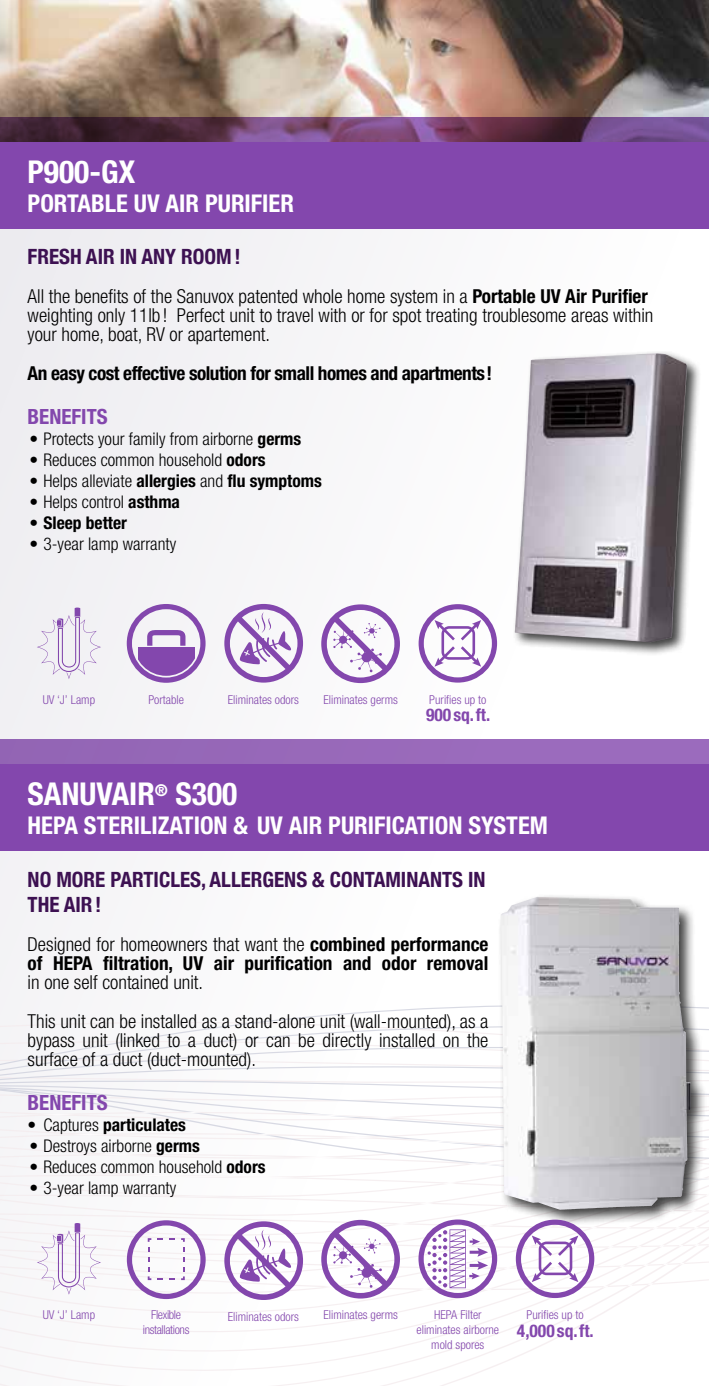
<style>
.page{position:relative;width:709px;height:1386px;background:#f8f8f9}
.page>*{position:absolute;margin:0;border:0;box-sizing:border-box;transform-origin:0 0}
.t1{font:700 condensed 31.5px "Helvetica Neue";color:#fff}
.t2{font:700 condensed 24.5px "Helvetica Neue";color:#fff}
.t3{font:700 condensed 21px/25.2px "Helvetica Neue";color:#3d1152}
.t4{font:700 condensed 21px "Helvetica Neue";color:#8347ad}
.t5{font:300 condensed 19.25px/19.2px "Helvetica Neue";color:#000}
.t6{font:700 condensed 19.25px/19.2px "Helvetica Neue";color:#000}
.t7{font:700 condensed 19.25px "Helvetica Neue";letter-spacing:-.025em;color:#000}
.t8{font:300 condensed 17.5px "Helvetica Neue";color:#000}
.t9{font:700 condensed 17.5px "Helvetica Neue";color:#000}
.t10{font:700 condensed 17.5px "Helvetica Neue";color:#8347ad}
.t11{font:300 condensed 12.25px/14.7px "Helvetica Neue";color:#8347ad;text-align:center}
.t12{font:300 condensed 12.25px/14.7px "Helvetica Neue";letter-spacing:-.03em;color:#8347ad;text-align:center}
.s1{font-weight:700}
.s2{font-weight:300}
</style>
<div class="page">
<svg style="left:0;top:1011px;width:709px;height:101px"></svg>
<img style="left:0;top:0;width:709px;height:117px">
<div style="left:0;top:142px;width:709px;height:86px;background:#8347ad"></div>
<div style="left:0;top:764px;width:709px;height:87px;background:#8347ad"></div>
<svg style="left:0;top:117px;width:709px;height:25px;background:#623b5f"></svg>
<div style="left:0;top:739px;width:709px;height:25px;background:#9969ba"></div>
<div style="left:512px;top:350px;width:189px;height:307px;background:#000;opacity:.75"></div>
<img style="left:528px;top:353px;width:128px;height:51px">
<div style="left:497px;top:893px;width:210px;height:333px;background:#000;opacity:.75"></div>
<img style="left:500px;top:897px;width:37px;height:149px">
<svg style="left:37px;top:607px;width:64px;height:72px"></svg>
<svg style="left:127px;top:604px;width:79px;height:79px"></svg>
<svg style="left:224px;top:604px;width:79px;height:79px"></svg>
<svg style="left:321px;top:604px;width:79px;height:79px"></svg>
<svg style="left:418px;top:604px;width:79px;height:79px"></svg>
<svg style="left:37px;top:1112px;width:672px;height:188px"></svg>
<h1 class="t1" style="left:28px;top:152px;width:109px">P900-GX</h1>
<p class="t2" style="left:28px;top:188px;width:268px">PORTABLE UV AIR PURIFIER</p>
<p class="t3" style="left:28px;top:243px;width:214px">FRESH AIR IN ANY ROOM!</p>
<p class="t5" style="left:28px;top:286px;width:627px">All the benefits of the Sanuvox patented whole home system in a <span class="s1">Portable UV Air Purifier </span>weighting only 11lb ! Perfect unit to travel with or for spot treating troublesome areas within your home, boat, RV or apartement.</p>
<p class="t7" style="left:28px;top:361px;width:466px">An easy cost effective solution for small homes and apartments!</p>
<p class="t4" style="left:28px;top:404px;width:82px">BENEFITS</p>
<p class="t8" style="left:29px;top:429px;width:273px">• Protects your family from airborne <span class="s1">germs</span></p>
<p class="t8" style="left:29px;top:450px;width:238px">• Reduces common household <span class="s1">odors</span></p>
<p class="t9" style="left:29px;top:470px;width:294px"><span class="s2">• Helps alleviate</span> allergies <span class="s2">and</span> flu symptoms</p>
<p class="t8" style="left:29px;top:492px;width:152px">• Helps control <span class="s1">asthma</span></p>
<p class="t9" style="left:29px;top:512px;width:99px"><span class="s2">•</span> Sleep better</p>
<p class="t8" style="left:29px;top:534px;width:148px">• 3-year lamp warranty</p>
<p class="t11" style="left:43px;top:692px;width:54px">UV ‘J’ Lamp</p>
<p class="t11" style="left:148px;top:692px;width:37px">Portable</p>
<p class="t11" style="left:228px;top:692px;width:73px">Eliminates odors</p>
<p class="t11" style="left:323px;top:692px;width:76px">Eliminates germs</p>
<p class="t11" style="left:429px;top:692px;width:59px">Purifies up to</p>
<p class="t10" style="left:426px;top:704px;width:66px">900 sq.ft.</p>
<h1 class="t1" style="left:28px;top:775px;width:211px">SANUVAIR<sup>®</sup> S300</h1>
<p class="t2" style="left:28px;top:811px;width:522px">HEPA STERILIZATION &amp; UV AIR PURIFICATION SYSTEM</p>
<p class="t3" style="left:28px;top:865px;width:459px">NO MORE PARTICLES, ALLERGENS &amp; CONTAMINANTS IN<br>THE AIR!</p>
<p class="t6" style="left:28px;top:934px;width:462px"><span class="s2">Designed for homeowners that want the</span> combined performance of HEPA filtration, UV air purification and odor removal</p>
<p class="t5" style="left:28px;top:963px;width:462px;line-height:38.5px">in one self contained unit.<br>This unit can be installed as a stand-alone unit (wall-mounted), as a</p>
<p class="t5" style="left:28px;top:1030px;width:462px">bypass unit (linked to a duct) or can be directly installed on the surface of a duct (duct-mounted).</p>
<p class="t4" style="left:28px;top:1090px;width:82px">BENEFITS</p>
<p class="t9" style="left:28px;top:1115px;width:160px"><span class="s2">• Captures</span> particulates</p>
<p class="t8" style="left:29px;top:1136px;width:172px">• Destroys airborne <span class="s1">germs</span></p>
<p class="t8" style="left:29px;top:1157px;width:238px">• Reduces common household <span class="s1">odors</span></p>
<p class="t8" style="left:29px;top:1178px;width:148px">• 3-year lamp warranty</p>
<p class="t11" style="left:43px;top:1307px;width:54px">UV ‘J’ Lamp</p>
<p class="t12" style="left:143px;top:1307px;width:48px">Flexible installations</p>
<p class="t11" style="left:228px;top:1309px;width:73px">Eliminates odors</p>
<p class="t11" style="left:323px;top:1307px;width:76px">Eliminates germs</p>
<p class="t11" style="left:416px;top:1307px;width:84px">HEPA Filter eliminates airborne mold spores</p>
<p class="t11" style="left:526px;top:1307px;width:59px">Purifies up to</p>
<p class="t10" style="left:517px;top:1320px;width:78px">4,000 sq.ft.</p>
</div>
